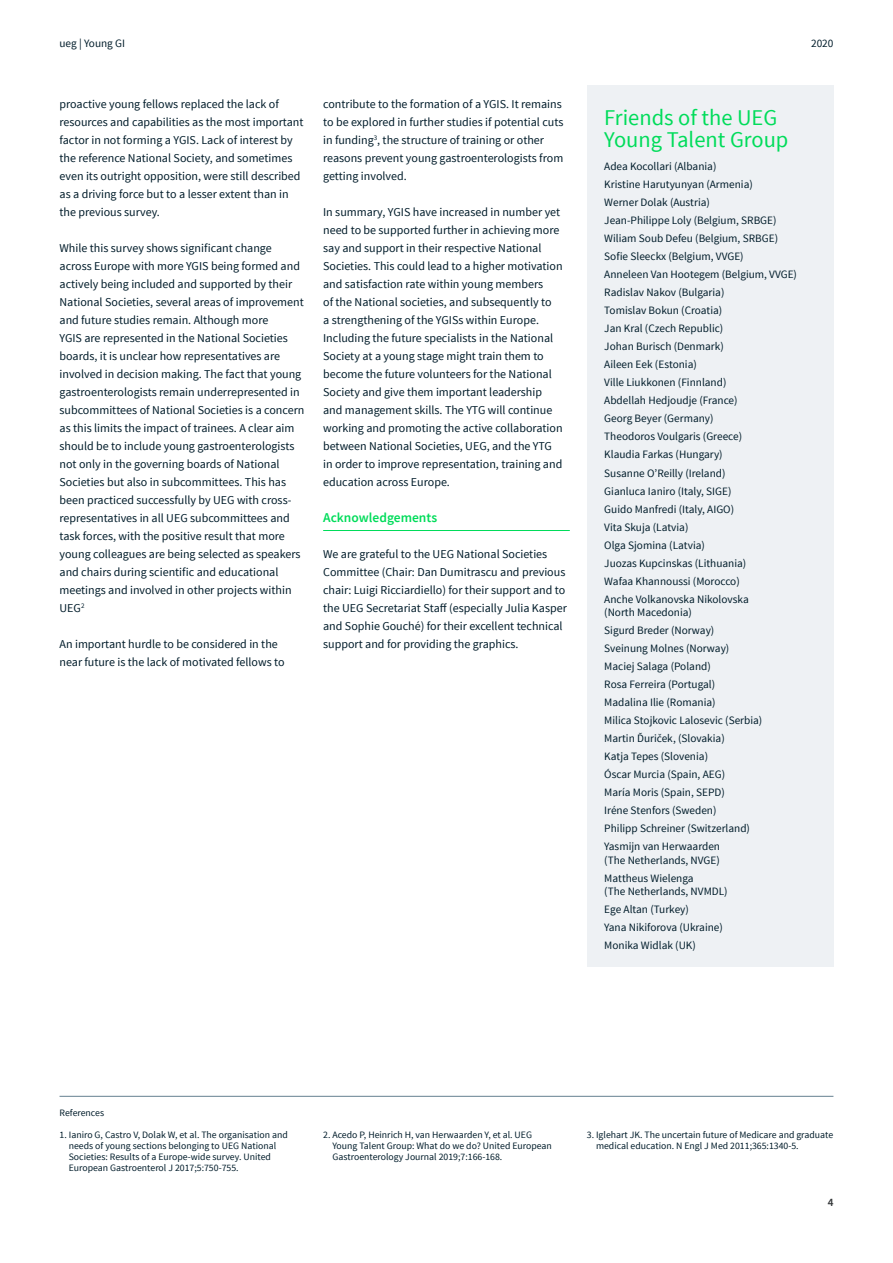
<style>
.page{position:relative;width:893px;height:1263px;background:#fff}
.page>*{position:absolute;margin:0;border:0;box-sizing:border-box;transform-origin:0 0}
.t1{font:22.5px/22.5px "Source Sans Pro";color:#00dc5a}
.t2{font:600 13.5px "Source Sans Pro";color:#00dc5a}
.t3{font:12px/18px "Source Sans Pro";color:#001c2a}
.t4{font:11.25px/18px "Source Sans Pro";color:#001c2a}
.t5{font:600 11.25px "Source Sans Pro";color:#303335}
.t6{font:9.75px/10.9px "Source Sans Pro";color:#001c2a}
</style>
<div class="page">
<hr style="left:60px;top:1096px;width:773px;height:1px;background:#647f8f">
<div style="left:587px;top:85px;width:246px;height:881px;background:#eef1f4"></div>
<hr style="left:323px;top:530px;width:247px;height:1px;background:#00dc5a">
<p class="t4" style="left:60px;top:35px;width:67px">ueg | Young GI</p>
<p class="t4" style="left:811px;top:35px;width:24px">2020</p>
<p class="t3" style="left:60px;top:95px;width:246px">proactive young fellows replaced the lack of resources and capabilities as the most important factor in not forming a YGIS. Lack of interest by the reference National Society, and sometimes even its outright opposition, were still described as a driving force but to a lesser extent than in the previous survey.</p>
<p class="t3" style="left:60px;top:239px;width:246px">While this survey shows significant change across Europe with more YGIS being formed and actively being included and supported by their National Societies, several areas of improvement and future studies remain. Although more<br>YGIS are represented in the National Societies boards, it is unclear how representatives are involved in decision making. The fact that young gastroenterologists remain underrepresented in subcommittees of National Societies is a concern as this limits the impact of trainees. A clear aim should be to include young gastroenterologists not only in the governing boards of National Societies but also in subcommittees. This has been practiced successfully by UEG with cross&shy;representatives in all UEG subcommittees and task forces, with the positive result that more young colleagues are being selected as speakers and chairs during scientific and educational meetings and involved in other projects within UEG<sup>2</sup></p>
<p class="t3" style="left:60px;top:635px;width:227px">An important hurdle to be considered in the near future is the lack of motivated fellows to</p>
<p class="t3" style="left:323px;top:95px;width:242px">contribute to the formation of a YGIS. It remains to be explored in further studies if potential cuts in funding<sup>3</sup>, the structure of training or other reasons prevent young gastroenterologists from getting involved.</p>
<p class="t3" style="left:323px;top:203px;width:241px">In summary, YGIS have increased in number yet need to be supported further in achieving more say and support in their respective National Societies. This could lead to a higher motivation and satisfaction rate within young members<br>of the National societies, and subsequently to<br>a strengthening of the YGISs within Europe.<br>Including the future specialists in the National Society at a young stage might train them to become the future volunteers for the National Society and give them important leadership and management skills. The YTG will continue working and promoting the active collaboration between National Societies, UEG, and the YTG in order to improve representation, training and education across Europe.</p>
<p class="t2" style="left:323px;top:509px;width:116px">Acknowledgements</p>
<p class="t3" style="left:323px;top:545px;width:245px">We are grateful to the UEG National Societies Committee (Chair: Dan Dumitrascu and previous chair: Luigi Ricciardiello) for their support and to the UEG Secretariat Staff (especially Julia Kasper and Sophie Gouché) for their excellent technical support and for providing the graphics.</p>
<h1 class="t1" style="left:604px;top:107px;width:186px">Friends of the UEG<br>Young Talent Group</h1>
<p class="t4" style="left:604px;top:158px;width:194px">Adea Kocollari (Albania)<br>Kristine Harutyunyan (Armenia)<br>Werner Dolak (Austria)<br>Jean-Philippe Loly (Belgium, SRBGE)<br>Wiliam Soub Defeu (Belgium, SRBGE)<br>Sofie Sleeckx (Belgium, VVGE)<br>Anneleen Van Hootegem (Belgium, VVGE)<br>Radislav Nakov (Bulgaria)<br>Tomislav Bokun (Croatia)<br>Jan Kral (Czech Republic)<br>Johan Burisch (Denmark)<br>Aileen Eek (Estonia)<br>Ville Liukkonen (Finnland)<br>Abdellah Hedjoudje (France)<br>Georg Beyer (Germany)<br>Theodoros Voulgaris (Greece)<br>Klaudia Farkas (Hungary)<br>Susanne O’Reilly (Ireland)<br>Gianluca Ianiro (Italy, SIGE)<br>Guido Manfredi (Italy, AIGO)<br>Vita Skuja (Latvia)<br>Olga Sjomina (Latvia)<br>Juozas Kupcinskas (Lithuania)<br>Wafaa Khannoussi (Morocco)<br>Anche Volkanovska Nikolovska</p>
<p class="t4" style="left:604px;top:603px;width:160px">(North Macedonia)<br>Sigurd Breder (Norway)<br>Sveinung Molnes (Norway)<br>Maciej Salaga (Poland)<br>Rosa Ferreira (Portugal)<br>Madalina Ilie (Romania)<br>Milica Stojkovic Lalosevic (Serbia)<br>Martin Ďuriček, (Slovakia)<br>Katja Tepes (Slovenia)<br>Óscar Murcia (Spain, AEG)<br>María Moris (Spain, SEPD)<br>Iréne Stenfors (Sweden)<br>Philipp Schreiner (Switzerland)<br>Yasmijn van Herwaarden</p>
<p class="t4" style="left:604px;top:851px;width:117px">(The Netherlands, NVGE)<br>Mattheus Wielenga</p>
<p class="t4" style="left:604px;top:882px;width:125px">(The Netherlands, NVMDL)<br>Ege Altan (Turkey)<br>Yana Nikiforova (Ukraine)<br>Monika Widlak (UK)</p>
<p class="t6" style="left:60px;top:1107px;width:46px">References</p>
<p class="t6" style="left:69px;top:1129px;width:221px;text-indent:-9px">1. Ianiro G, Castro V, Dolak W, et al. The organisation and needs of young sections belonging to UEG National Societies: Results of a Europe-wide survey. United European Gastroenterol J 2017;5:750-755.</p>
<p class="t6" style="left:332px;top:1129px;width:221px;text-indent:-9px">2. Acedo P, Heinrich H, van Herwaarden Y, et al. UEG<br>Young Talent Group: What do we do? United European<br>Gastroenterology Journal 2019;7:166-168.</p>
<p class="t6" style="left:596px;top:1129px;width:239px;text-indent:-9px">3. Iglehart JK. The uncertain future of Medicare and graduate medical education. N Engl J Med 2011;365:1340-5.</p>
<p class="t5" style="left:828px;top:1195px;width:7px">4</p>
</div>
